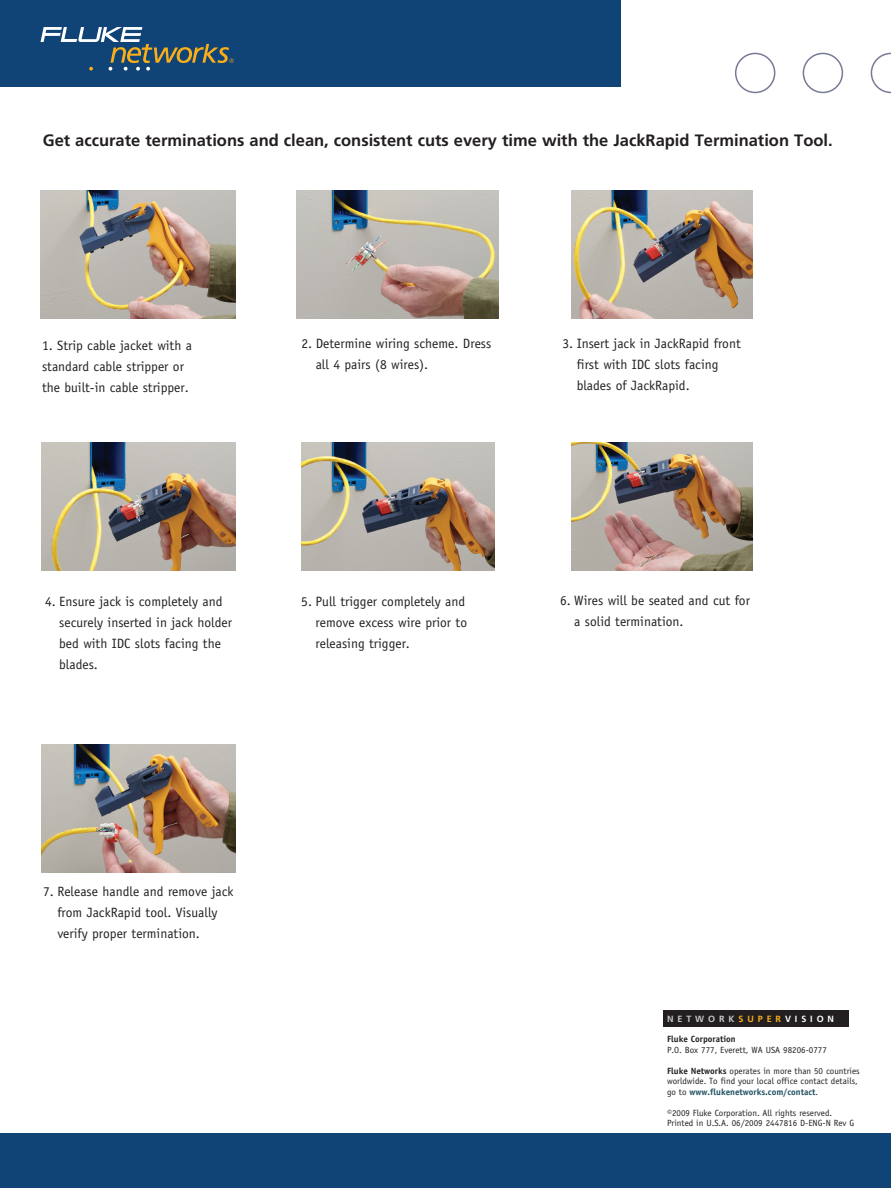
<style>
.page{position:relative;width:891px;height:1188px;background:#fff}
.page>*{position:absolute;margin:0;border:0;box-sizing:border-box;transform-origin:0 0}
.t1{font:700 16.5px "Frutiger";color:#231f20}
.t2{font:13.5px/21px "Officina Sans";color:#231f20}
.t3{font:9px/10.5px "Officina Sans";color:#231f20}
.t4{font:700 9px "Frutiger";letter-spacing:.435em;color:#c7c8ca}
.t5{font:700 9px "Officina Sans";color:#231f20}
.s1{color:#faae18}
.s2{color:#fff}
.s3{font-weight:700}
.s4{font-weight:700;color:#1e5061}
</style>
<div class="page">
<div style="left:0;top:0;width:621px;height:86px;background:#104376"></div>
<svg style="left:871px;top:53px;width:20px;height:40px"></svg>
<div style="left:803px;top:53px;width:40px;height:40px;border:2px solid #777a97;border-radius:50%"></div>
<div style="left:735px;top:53px;width:40px;height:40px;border:2px solid #777a97;border-radius:50%"></div>
<svg style="left:41px;top:27px;width:193px;height:44px"></svg>
<img style="left:40px;top:190px;width:195px;height:128px">
<img style="left:296px;top:190px;width:203px;height:128px">
<img style="left:572px;top:190px;width:180px;height:129px">
<img style="left:41px;top:745px;width:195px;height:128px">
<img style="left:41px;top:442px;width:194px;height:128px">
<img style="left:572px;top:442px;width:180px;height:128px">
<img style="left:301px;top:442px;width:193px;height:128px">
<div style="left:663px;top:1010px;width:185px;height:17px;background:#231f20"></div>
<div style="left:0;top:1133px;width:891px;height:55px;background:#104376"></div>
<p class="t1" style="left:43px;top:130px;width:791px">Get accurate terminations and clean, consistent cuts every time with the JackRapid Termination Tool.</p>
<p class="t2" style="left:42px;top:335px;width:151px">1. Strip cable jacket with a standard cable stripper or the built-in cable stripper.</p>
<p class="t2" style="left:316px;top:333px;width:177px;text-indent:-14px">2. Determine wiring scheme. Dress all 4 pairs (8 wires).</p>
<p class="t2" style="left:577px;top:333px;width:166px;text-indent:-14px">3. Insert jack in JackRapid front first with IDC slots facing blades of JackRapid.</p>
<p class="t2" style="left:59px;top:591px;width:174px;text-indent:-14px">4. Ensure jack is completely and securely inserted in jack holder bed with IDC slots facing the blades.</p>
<p class="t2" style="left:316px;top:591px;width:153px;text-indent:-14px">5. Pull trigger completely and remove excess wire prior to releasing trigger.</p>
<p class="t2" style="left:574px;top:590px;width:177px;text-indent:-14px">6. Wires will be seated and cut for a solid termination.</p>
<p class="t2" style="left:57px;top:881px;width:178px;text-indent:-14px">7. Release handle and remove jack from JackRapid tool. Visually verify proper termination.</p>
<p class="t4" style="left:667px;top:1013px;width:169px">NETWORK<span class="s1">SUPER</span><span class="s2">VISION</span></p>
<p class="t5" style="left:667px;top:1033px;width:70px">Fluke Corporation</p>
<p class="t3" style="left:667px;top:1044px;width:161px">P.O. Box 777, Everett, WA USA 98206-0777</p>
<p class="t3" style="left:667px;top:1065px;width:194px"><span class="s3">Fluke Networks</span> operates in more than 50 countries worldwide. To find your local office contact details, go to <span class="s4">www.flukenetworks.com/contact</span>.</p>
<p class="t3" style="left:667px;top:1107px;width:189px">©2009 Fluke Corporation. All rights reserved.<br>Printed in U.S.A. 06/2009 2447816 D-ENG-N Rev G</p>
</div>
